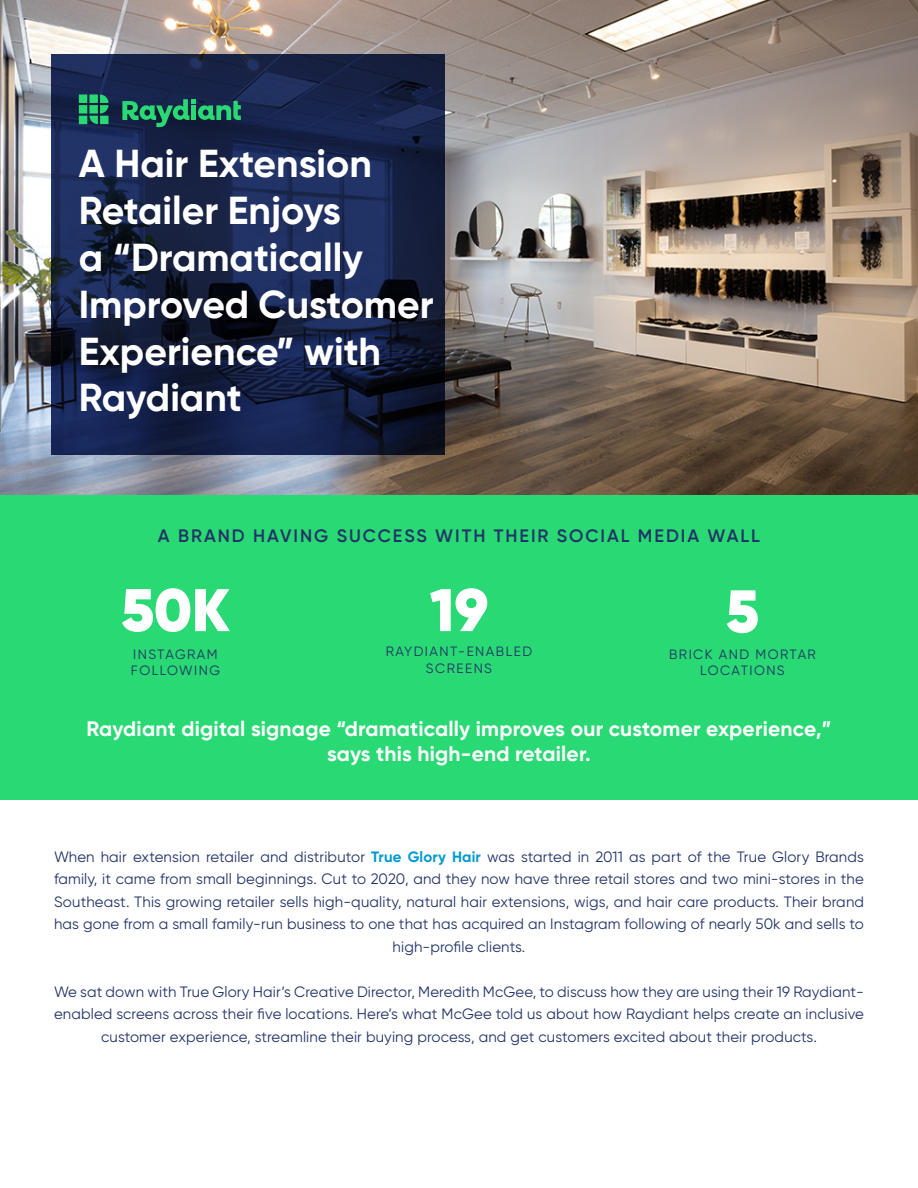
<style>
.page{position:relative;width:918px;height:1188px;background:#fff}
.page>*{position:absolute;margin:0;border:0;box-sizing:border-box;transform-origin:0 0}
.t1{font:900 60px "Gilroy";color:#fff}
.t2{font:700 39px/46.8px "Gilroy";color:#fff}
.t3{font:700 21px/25.2px "Gilroy";letter-spacing:.01em;color:#fff;text-align:center}
.t4{font:600 18px "Gilroy";letter-spacing:.11em;color:#223367}
.t5{font:15px/22.5px "Gilroy";letter-spacing:.01em;color:#223367;text-align:center}
.t6{font:13.5px/16.2px "Gilroy";letter-spacing:.11em;color:#223367;text-align:center}
.s1{font-weight:700;color:#0099d1}
</style>
<div class="page">
<img style="left:0;top:0;width:918px;height:495px">
<svg style="left:51px;top:55px;width:394px;height:400px;background:#162145"></svg>
<svg style="left:122px;top:99px;width:119px;height:28px;background:#1c6854"></svg>
<div style="left:79px;top:94px;width:8px;height:9px;background:#29d973"></div>
<div style="left:79px;top:105px;width:8px;height:9px;background:#29d973"></div>
<div style="left:79px;top:116px;width:8px;height:8px;background:#29d973"></div>
<svg style="left:89px;top:95px;width:20px;height:29px"></svg>
<div style="left:100px;top:116px;width:9px;height:8px;background:#29d973"></div>
<div style="left:0;top:495px;width:918px;height:305px;background:#29d973"></div>
<h2 class="t2" style="left:79px;top:140px;width:356px">A Hair Extension<br>Retailer Enjoys<br>a “Dramatically<br>Improved Customer<br>Experience” with<br>Raydiant</h2>
<p class="t4" style="left:158px;top:524px;width:604px">A BRAND HAVING SUCCESS WITH THEIR SOCIAL MEDIA WALL</p>
<h1 class="t1" style="left:121px;top:572px;width:110px">50K</h1>
<h1 class="t1" style="left:430px;top:572px;width:60px">19</h1>
<p class="t6" style="left:131px;top:646px;width:91px;text-align:left">INSTAGRAM<br>FOLLOWING</p>
<p class="t6" style="left:386px;top:643px;width:148px">RAYDIANT-ENABLED<br>SCREENS</p>
<h1 class="t1" style="left:726px;top:573px;width:34px">5</h1>
<p class="t6" style="left:669px;top:646px;width:148px">BRICK AND MORTAR<br>LOCATIONS</p>
<h3 class="t3" style="left:87px;top:716px;width:746px">Raydiant digital signage “dramatically improves our customer experience,” says this high-end retailer.</h3>
<p class="t5" style="left:54px;top:845px;width:812px">When hair extension retailer and distributor <span class="s1">True Glory Hair</span> was started in 2011 as part of the True Glory Brands family, it came from small beginnings. Cut to 2020, and they now have three retail stores and two mini-stores in the Southeast. This growing retailer sells high-quality, natural hair extensions, wigs, and hair care products. Their brand has gone from a small family-run business to one that has acquired an Instagram following of nearly 50k and sells to high-profile clients.</p>
<p class="t5" style="left:54px;top:980px;width:812px">We sat down with True Glory Hair’s Creative Director, Meredith McGee, to discuss how they are using their 19 Raydiant&shy;enabled screens across their five locations. Here’s what McGee told us about how Raydiant helps create an inclusive customer experience, streamline their buying process, and get customers excited about their products.</p>
</div>
